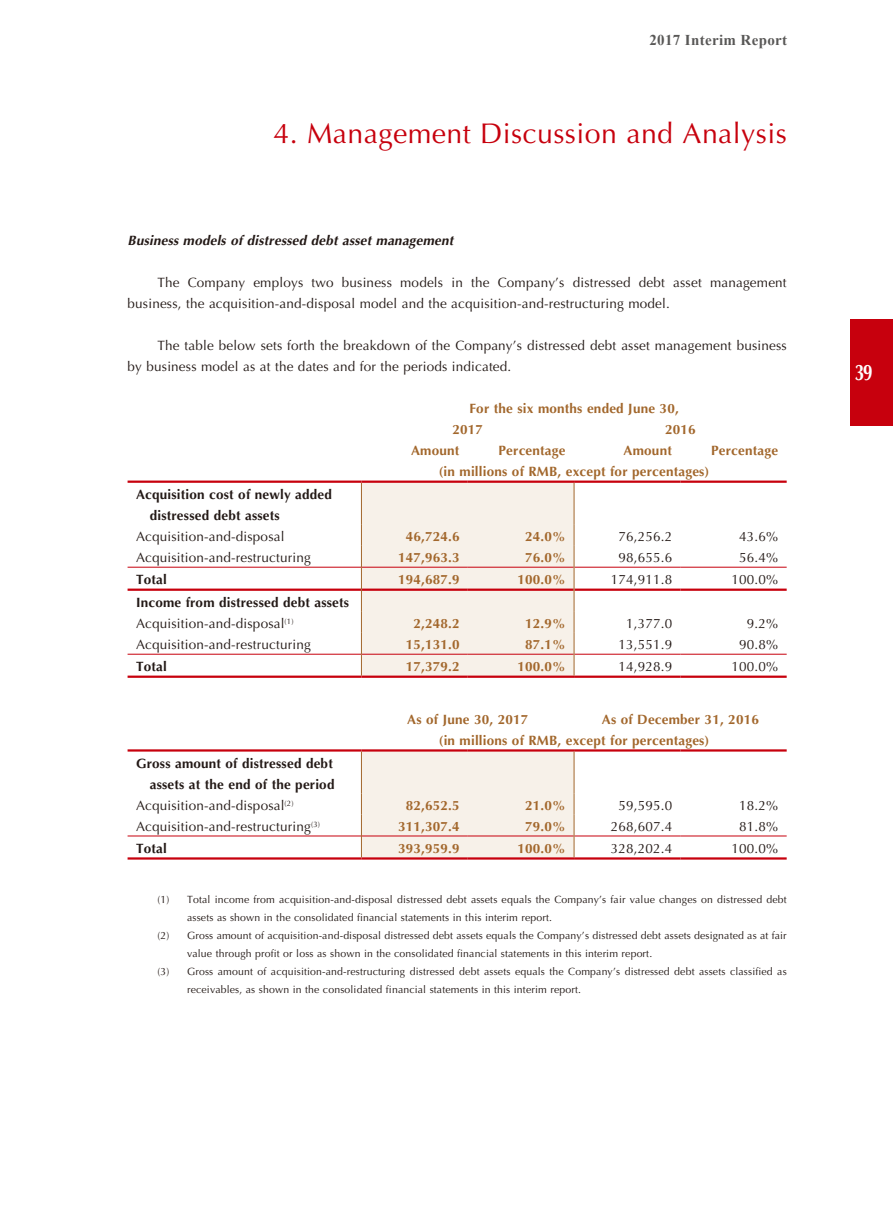
<style>
.page{position:relative;width:893px;height:1212px;background:#fff}
.page>*{position:absolute;margin:0;border:0;box-sizing:border-box;transform-origin:0 0}
.t1{font:28.5px "Optima";letter-spacing:.015em;color:#c7000d}
.t2{font:700 22.5px "Optima";color:#fff;scale:.77 1}
.t3{font:700 15px "Times New Roman";letter-spacing:.025em;color:#595857}
.t4{font:13.5px/21px "Optima";letter-spacing:.015em;color:#231916}
.t5{font:700 13.5px/21px "Optima";letter-spacing:.015em;color:#a2672c}
.t6{font:700 13.5px/21px "Optima";letter-spacing:.015em;color:#231916}
.t7{font:italic 700 13.5px "Optima";letter-spacing:.015em;color:#231916}
.t8{font:10.5px "Optima";letter-spacing:.015em;color:#231916}
.s1{font-weight:400}
</style>
<div class="page">
<div style="left:850px;top:319px;width:43px;height:106px;background:#c7000d"></div>
<hr style="left:128px;top:480px;width:233px;height:3px;background:#c7000d">
<hr style="left:128px;top:588px;width:233px;height:3px;background:#c7000d">
<hr style="left:574px;top:588px;width:106px;height:3px;background:#c7000d">
<hr style="left:680px;top:588px;width:107px;height:3px;background:#c7000d">
<hr style="left:128px;top:675px;width:233px;height:3px;background:#c7000d">
<hr style="left:361px;top:675px;width:107px;height:3px;background:#c7000d">
<hr style="left:468px;top:675px;width:106px;height:3px;background:#c7000d">
<hr style="left:574px;top:675px;width:106px;height:3px;background:#c7000d">
<hr style="left:680px;top:675px;width:107px;height:3px;background:#c7000d">
<hr style="left:128px;top:567px;width:233px;height:1px;background:#c7000d">
<hr style="left:574px;top:567px;width:106px;height:1px;background:#c7000d">
<hr style="left:680px;top:567px;width:107px;height:1px;background:#c7000d">
<hr style="left:128px;top:654px;width:233px;height:1px;background:#c7000d">
<hr style="left:574px;top:654px;width:106px;height:1px;background:#c7000d">
<hr style="left:680px;top:654px;width:107px;height:1px;background:#c7000d">
<hr style="left:361px;top:480px;width:107px;height:3px;background:#c7000d">
<hr style="left:468px;top:480px;width:106px;height:3px;background:#c7000d">
<hr style="left:574px;top:480px;width:106px;height:3px;background:#c7000d">
<hr style="left:680px;top:480px;width:107px;height:3px;background:#c7000d">
<div style="left:361px;top:482px;width:214px;height:195px;background:#f7f1e9"></div>
<hr style="left:128px;top:835px;width:233px;height:1px;background:#c7000d">
<hr style="left:574px;top:835px;width:106px;height:1px;background:#c7000d">
<hr style="left:680px;top:835px;width:107px;height:1px;background:#c7000d">
<hr style="left:128px;top:857px;width:233px;height:2px;background:#c7000d">
<hr style="left:361px;top:857px;width:107px;height:2px;background:#c7000d">
<hr style="left:468px;top:857px;width:106px;height:2px;background:#c7000d">
<hr style="left:574px;top:857px;width:106px;height:2px;background:#c7000d">
<hr style="left:680px;top:857px;width:107px;height:2px;background:#c7000d">
<hr style="left:128px;top:749px;width:233px;height:2px;background:#c7000d">
<hr style="left:361px;top:749px;width:107px;height:2px;background:#c7000d">
<hr style="left:468px;top:749px;width:106px;height:2px;background:#c7000d">
<hr style="left:574px;top:749px;width:106px;height:2px;background:#c7000d">
<hr style="left:680px;top:749px;width:107px;height:2px;background:#c7000d">
<div style="left:361px;top:750px;width:214px;height:108px;background:#f7f1e9"></div>
<h3 class="t3" style="left:649px;top:30px;width:139px">2017 Interim Report</h3>
<h1 class="t1" style="left:273px;top:117px;width:515px">4. Management Discussion and Analysis</h1>
<p class="t7" style="left:128px;top:233px;width:327px">Business models of distressed debt asset management</p>
<p class="t4" style="left:128px;top:272px;width:661px;text-indent:30px">The Company employs two business models in the Company’s distressed debt asset management business, the acquisition-and-disposal model and the acquisition-and-restructuring model.</p>
<p class="t4" style="left:128px;top:335px;width:661px;text-indent:30px">The table below sets forth the breakdown of the Company’s distressed debt asset management business by business model as at the dates and for the periods indicated.</p>
<p class="t5" style="left:452px;top:398px;width:228px;text-indent:17px">For the six months ended June 30,<br>2017</p>
<p class="t5" style="left:665px;top:419px;width:32px">2016</p>
<p class="t5" style="left:411px;top:440px;width:50px">Amount</p>
<p class="t5" style="left:499px;top:440px;width:68px">Percentage</p>
<p class="t5" style="left:624px;top:440px;width:50px">Amount</p>
<p class="t5" style="left:711px;top:440px;width:68px">Percentage</p>
<p class="t5" style="left:439px;top:461px;width:272px">(in millions of RMB, except for percentages)</p>
<p class="t6" style="left:150px;top:484px;width:184px;text-indent:-14px">Acquisition cost of newly added distressed debt assets</p>
<p class="t4" style="left:136px;top:526px;width:150px">Acquisition-and-disposal</p>
<p class="t5" style="left:406px;top:526px;width:55px">46,724.6</p>
<p class="t5" style="left:525px;top:526px;width:42px">24.0%</p>
<p class="t4" style="left:618px;top:526px;width:55px">76,256.2</p>
<p class="t4" style="left:739px;top:526px;width:41px">43.6%</p>
<p class="t4" style="left:136px;top:547px;width:176px">Acquisition-and-restructuring</p>
<p class="t5" style="left:398px;top:547px;width:63px">147,963.3</p>
<p class="t5" style="left:525px;top:547px;width:42px">76.0%</p>
<p class="t4" style="left:618px;top:547px;width:55px">98,655.6</p>
<p class="t4" style="left:739px;top:547px;width:41px">56.4%</p>
<p class="t6" style="left:136px;top:569px;width:32px">Total</p>
<p class="t5" style="left:398px;top:569px;width:63px">194,687.9</p>
<p class="t5" style="left:517px;top:569px;width:50px">100.0%</p>
<p class="t4" style="left:611px;top:569px;width:63px">174,911.8</p>
<p class="t4" style="left:731px;top:569px;width:48px">100.0%</p>
<p class="t6" style="left:136px;top:592px;width:215px">Income from distressed debt assets<br><span class="s1">Acquisition-and-disposal</span><sup>(1)</sup></p>
<p class="t5" style="left:413px;top:613px;width:48px">2,248.2</p>
<p class="t5" style="left:525px;top:613px;width:42px">12.9%</p>
<p class="t4" style="left:626px;top:613px;width:48px">1,377.0</p>
<p class="t4" style="left:747px;top:613px;width:33px">9.2%</p>
<p class="t4" style="left:136px;top:634px;width:176px">Acquisition-and-restructuring</p>
<p class="t5" style="left:406px;top:634px;width:55px">15,131.0</p>
<p class="t5" style="left:525px;top:634px;width:42px">87.1%</p>
<p class="t4" style="left:618px;top:634px;width:55px">13,551.9</p>
<p class="t4" style="left:739px;top:634px;width:41px">90.8%</p>
<p class="t6" style="left:136px;top:656px;width:32px">Total</p>
<p class="t5" style="left:406px;top:656px;width:55px">17,379.2</p>
<p class="t5" style="left:517px;top:656px;width:50px">100.0%</p>
<p class="t4" style="left:618px;top:656px;width:55px">14,928.9</p>
<p class="t4" style="left:731px;top:656px;width:48px">100.0%</p>
<p class="t5" style="left:407px;top:709px;width:122px">As of June 30, 2017</p>
<p class="t5" style="left:439px;top:709px;width:321px;text-indent:163px">As of December 31, 2016 (in millions of RMB, except for percentages)</p>
<p class="t6" style="left:136px;top:753px;width:198px">Gross amount of distressed debt</p>
<p class="t6" style="left:150px;top:774px;width:186px">assets at the end of the period</p>
<p class="t4" style="left:136px;top:795px;width:159px">Acquisition-and-disposal<sup>(2)</sup></p>
<p class="t5" style="left:406px;top:795px;width:55px">82,652.5</p>
<p class="t5" style="left:525px;top:795px;width:42px">21.0%</p>
<p class="t4" style="left:618px;top:795px;width:55px">59,595.0</p>
<p class="t4" style="left:739px;top:795px;width:41px">18.2%</p>
<p class="t4" style="left:136px;top:816px;width:185px">Acquisition-and-restructuring<sup>(3)</sup></p>
<p class="t5" style="left:398px;top:816px;width:63px">311,307.4</p>
<p class="t5" style="left:525px;top:816px;width:42px">79.0%</p>
<p class="t4" style="left:611px;top:816px;width:63px">268,607.4</p>
<p class="t4" style="left:739px;top:816px;width:41px">81.8%</p>
<p class="t6" style="left:136px;top:838px;width:32px">Total</p>
<p class="t5" style="left:398px;top:838px;width:63px">393,959.9</p>
<p class="t5" style="left:517px;top:838px;width:50px">100.0%</p>
<p class="t4" style="left:611px;top:838px;width:63px">328,202.4</p>
<p class="t4" style="left:731px;top:838px;width:48px">100.0%</p>
<p class="t8" style="left:157px;top:893px;width:631px">(1) Total income from acquisition-and-disposal distressed debt assets equals the Company’s fair value changes on distressed debt</p>
<p class="t8" style="left:187px;top:911px;width:367px">assets as shown in the consolidated financial statements in this interim report.</p>
<p class="t8" style="left:157px;top:929px;width:631px">(2) Gross amount of acquisition-and-disposal distressed debt assets equals the Company’s distressed debt assets designated as at fair</p>
<p class="t8" style="left:187px;top:947px;width:467px">value through profit or loss as shown in the consolidated financial statements in this interim report.</p>
<p class="t8" style="left:157px;top:965px;width:631px">(3) Gross amount of acquisition-and-restructuring distressed debt assets equals the Company’s distressed debt assets classified as</p>
<p class="t8" style="left:187px;top:983px;width:395px">receivables, as shown in the consolidated financial statements in this interim report.</p>
<h2 class="t2" style="left:855px;top:359px;width:25px">39</h2>
</div>
